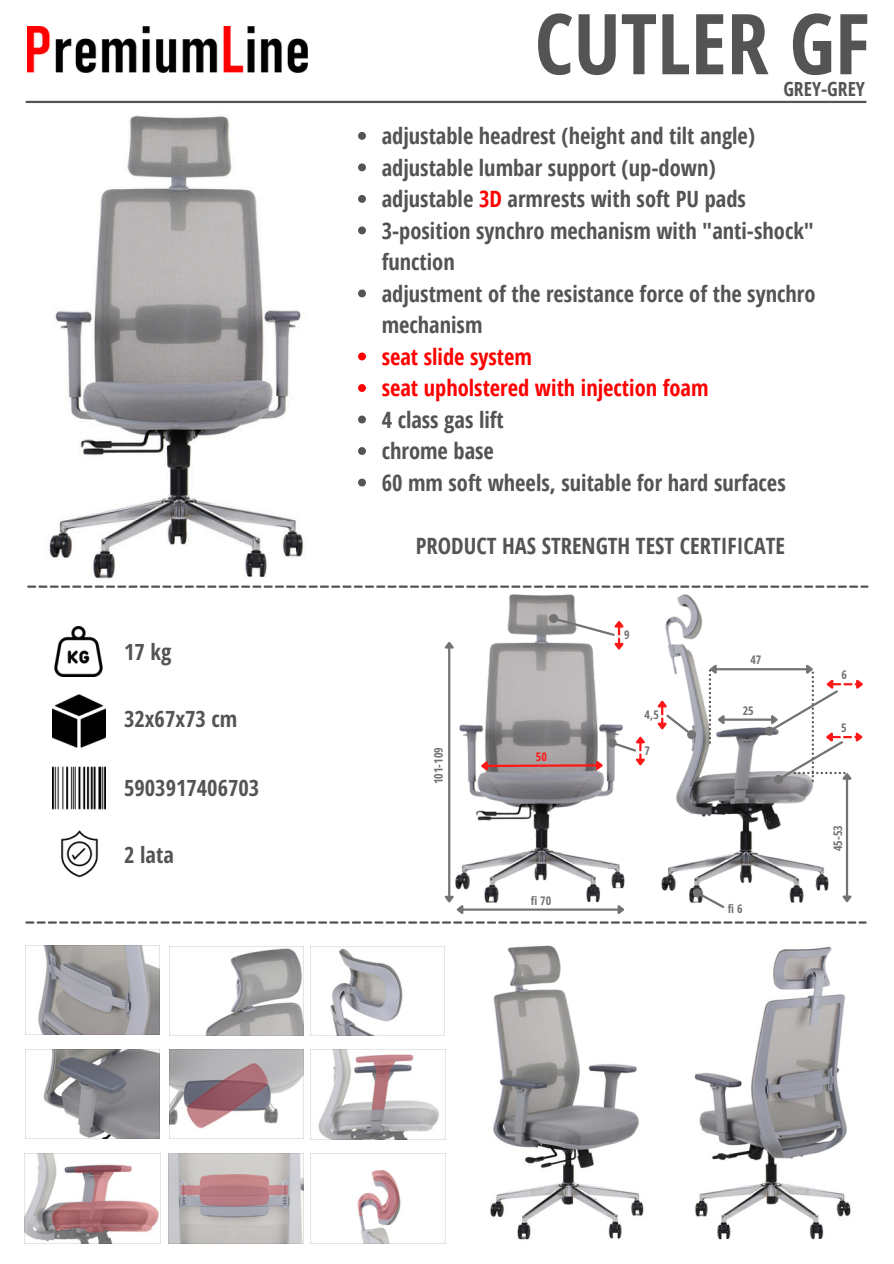
<style>
.page{position:relative;width:894px;height:1264px;background:#fff}
.page>*{position:absolute;margin:0;border:0;box-sizing:border-box;transform-origin:0 0}
.t1{font:700 84px "Open Sans Condensed";color:#545454}
.t2{font:700 22.5px/31.5px "Open Sans Condensed";color:#545454}
.t3{font:700 22.5px "Open Sans Condensed";color:#f00}
.t4{font:700 22.5px "Open Sans Hebrew Condensed";color:#545454}
.t5{font:700 19.5px "Open Sans Condensed";color:#545454}
.t6{font:700 12px "Open Sans Hebrew Condensed";color:#737373}
.t7{font:700 12px "Open Sans Hebrew Condensed";color:#ff1616}
.s1{color:#f00}
</style>
<div class="page">
<hr style="left:26px;top:101px;width:839px;height:2px;background:#545454">
<img style="left:49px;top:115px;width:255px;height:464px">
<svg style="left:27px;top:585px;width:841px;height:2px"></svg>
<img style="left:54px;top:626px;width:49px;height:50px">
<img style="left:52px;top:694px;width:53px;height:53px">
<img style="left:52px;top:766px;width:53px;height:44px">
<img style="left:61px;top:830px;width:37px;height:48px">
<img style="left:490px;top:945px;width:154px;height:295px">
<img style="left:694px;top:946px;width:157px;height:294px">
<img style="left:27px;top:27px;width:280px;height:46px">
<img style="left:310px;top:1153px;width:135px;height:90px">
<img style="left:168px;top:1153px;width:135px;height:90px">
<img style="left:25px;top:1153px;width:135px;height:90px">
<img style="left:310px;top:1049px;width:135px;height:90px">
<img style="left:169px;top:1049px;width:134px;height:89px">
<img style="left:26px;top:1049px;width:134px;height:89px">
<img style="left:169px;top:946px;width:134px;height:89px">
<img style="left:310px;top:946px;width:134px;height:89px">
<img style="left:26px;top:945px;width:134px;height:89px">
<img style="left:698px;top:607px;width:151px;height:278px">
<img style="left:450px;top:594px;width:248px;height:291px">
<hr style="left:448px;top:648px;width:2px;height:247px;background:#737373">
<svg style="left:444px;top:639px;width:11px;height:11px"></svg>
<hr style="left:845px;top:779px;width:2px;height:116px;background:#737373">
<hr style="left:716px;top:668px;width:89px;height:2px;background:#737373">
<hr style="left:724px;top:718px;width:46px;height:2px;background:#737373">
<svg style="left:25px;top:885px;width:841px;height:38px"></svg>
<svg style="left:707px;top:662px;width:19px;height:81px"></svg>
<svg style="left:478px;top:734px;width:168px;height:39px"></svg>
<svg style="left:546px;top:611px;width:79px;height:41px"></svg>
<svg style="left:654px;top:698px;width:45px;height:44px"></svg>
<svg style="left:761px;top:662px;width:102px;height:125px"></svg>
<svg style="left:358px;top:132px;width:8px;height:8px"></svg>
<svg style="left:358px;top:163px;width:8px;height:8px"></svg>
<svg style="left:358px;top:195px;width:8px;height:8px"></svg>
<svg style="left:358px;top:226px;width:8px;height:8px"></svg>
<svg style="left:358px;top:289px;width:8px;height:8px"></svg>
<svg style="left:358px;top:352px;width:8px;height:8px"></svg>
<svg style="left:358px;top:384px;width:8px;height:8px"></svg>
<svg style="left:358px;top:415px;width:8px;height:8px"></svg>
<svg style="left:358px;top:447px;width:8px;height:8px"></svg>
<svg style="left:358px;top:478px;width:8px;height:8px"></svg>
<p class="t4" style="left:124px;top:635px;width:49px">17 kg</p>
<h5 class="t4" style="left:124px;top:703px;width:115px">32x67x73 cm</h5>
<p class="t4" style="left:124px;top:771px;width:137px">5903917406703</p>
<p class="t4" style="left:124px;top:839px;width:51px">2 lata</p>
<h1 class="t1" style="left:534px;top:-15px;width:336px">CUTLER GF</h1>
<p class="t5" style="left:783px;top:75px;width:83px">GREY-GREY</p>
<p class="t2" style="left:381px;top:120px;width:375px">adjustable headrest (height and tilt angle)</p>
<p class="t2" style="left:381px;top:151px;width:335px">adjustable lumbar support (up-down)</p>
<p class="t2" style="left:381px;top:183px;width:366px">adjustable <span class="s1">3D</span> armrests with soft PU pads</p>
<p class="t2" style="left:381px;top:214px;width:433px">3-position synchro mechanism with "anti-shock" function</p>
<p class="t2" style="left:381px;top:277px;width:435px">adjustment of the resistance force of the synchro mechanism</p>
<p class="t3" style="left:381px;top:341px;width:152px">seat slide system</p>
<p class="t3" style="left:381px;top:372px;width:328px">seat upholstered with injection foam</p>
<p class="t2" style="left:381px;top:403px;width:124px">4 class gas lift</p>
<p class="t2" style="left:381px;top:435px;width:114px">chrome base</p>
<p class="t2" style="left:381px;top:466px;width:405px">60 mm soft wheels, suitable for hard surfaces</p>
<p class="t2" style="left:415px;top:529px;width:371px">PRODUCT HAS STRENGTH TEST CERTIFICATE</p>
<p class="t6" style="left:430px;top:784px;width:38px;rotate:-90deg">101-109</p>
<p class="t7" style="left:535px;top:748px;width:13px">50</p>
<p class="t6" style="left:530px;top:892px;width:22px">fi 70</p>
<p class="t6" style="left:624px;top:626px;width:7px">9</p>
<h2 class="t6" style="left:644px;top:706px;width:16px">4,5</h2>
<p class="t6" style="left:644px;top:742px;width:7px">7</p>
<p class="t6" style="left:750px;top:651px;width:13px">47</p>
<p class="t6" style="left:742px;top:702px;width:13px">25</p>
<p class="t6" style="left:727px;top:900px;width:16px">fi 6</p>
<p class="t6" style="left:841px;top:666px;width:7px">6</p>
<p class="t6" style="left:840px;top:718px;width:7px">5</p>
<p class="t6" style="left:829px;top:851px;width:27px;rotate:-90deg">45-53</p>
</div>
